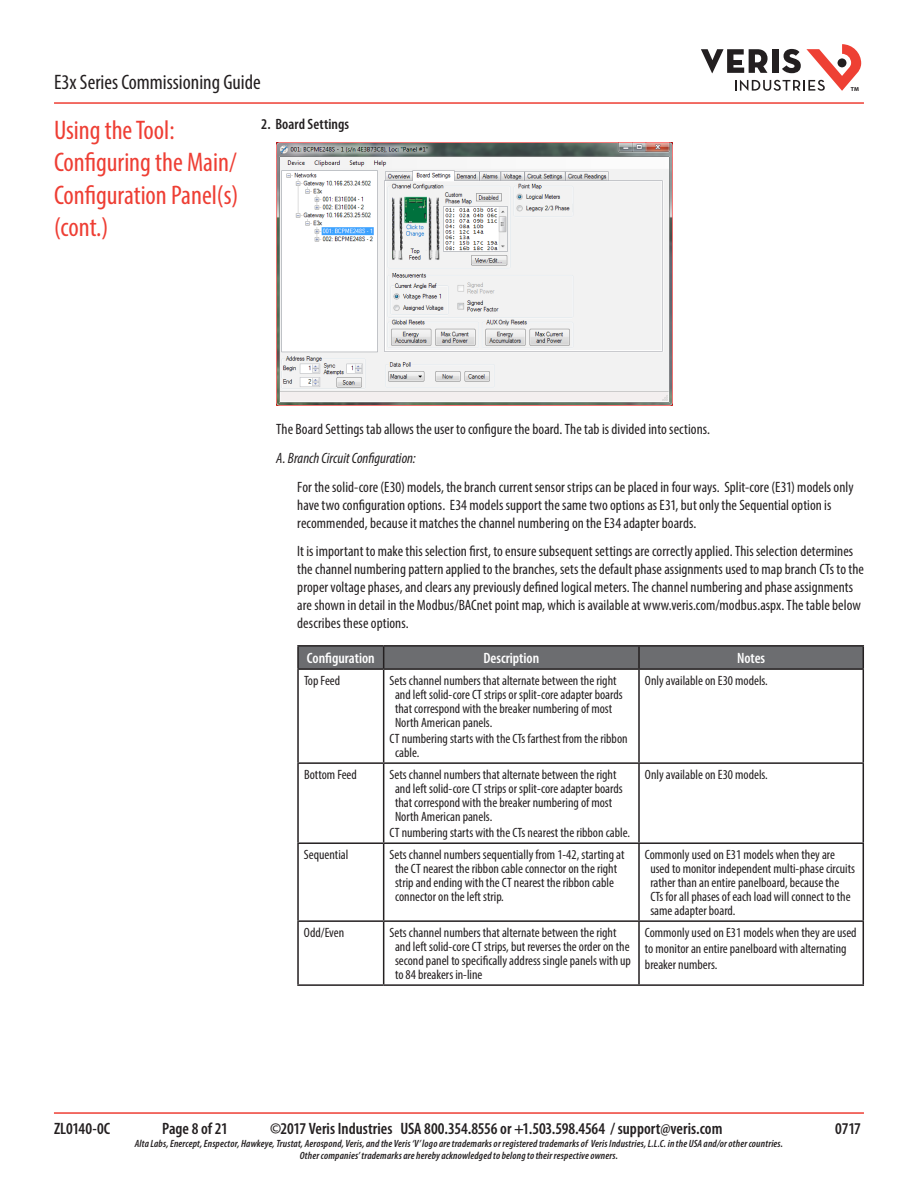
<style>
.page{position:relative;width:918px;height:1188px;background:#fff}
.page>*{position:absolute;margin:0;border:0;box-sizing:border-box;transform-origin:0 0}
.t1{font:condensed 27px/32.4px "Myriad Pro";color:#ee3e34}
.t2{font:condensed 21px "Myriad Pro";color:#231f20}
.t3{font:600 condensed 16.5px "Myriad Pro";color:#231f20}
.t4{font:condensed 15px/18px "Myriad Pro";letter-spacing:.005em;color:#231f20}
.t5{font:italic condensed 15px "Myriad Pro";color:#231f20}
.t6{font:600 condensed 15px "Myriad Pro";color:#fff}
.t7{font:600 condensed 15px "Myriad Pro";letter-spacing:.005em;color:#231f20}
.t8{font:condensed 13.5px/14px "Myriad Pro";color:#231f20}
.t9{font:italic 600 condensed 10.5px/12.6px "Myriad Pro";letter-spacing:.015em;color:#231f20;text-align:center}
.t10{font:700 5.85px "Myriad Pro";color:#231f20}
</style>
<div class="page">
<hr style="left:54px;top:1112px;width:810px;height:2px;background:#ee3e34">
<hr style="left:54px;top:102px;width:810px;height:2px;background:#ee3e34">
<svg style="left:701px;top:44px;width:160px;height:47px"></svg>
<div style="left:838px;top:58px;width:8px;height:9px;background:#231f20;border-radius:50%"></div>
<img style="left:276px;top:143px;width:397px;height:262px">
<hr style="left:297px;top:645px;width:87px;height:2px;background:#231f20">
<hr style="left:297px;top:647px;width:2px;height:21px;background:#231f20">
<hr style="left:384px;top:645px;width:255px;height:2px;background:#231f20">
<hr style="left:639px;top:645px;width:225px;height:2px;background:#231f20">
<div style="left:298px;top:646px;width:566px;height:22px;background:#6c6d70"></div>
<hr style="left:297px;top:668px;width:87px;height:2px;background:#231f20">
<hr style="left:297px;top:670px;width:2px;height:92px;background:#231f20">
<hr style="left:384px;top:668px;width:255px;height:2px;background:#231f20">
<hr style="left:383px;top:670px;width:1px;height:92px;background:#231f20">
<hr style="left:639px;top:668px;width:225px;height:2px;background:#231f20">
<hr style="left:638px;top:670px;width:2px;height:92px;background:#231f20">
<hr style="left:863px;top:670px;width:1px;height:92px;background:#231f20">
<hr style="left:297px;top:762px;width:87px;height:2px;background:#231f20">
<hr style="left:297px;top:764px;width:2px;height:78px;background:#231f20">
<hr style="left:384px;top:762px;width:255px;height:2px;background:#231f20">
<hr style="left:383px;top:764px;width:1px;height:78px;background:#231f20">
<hr style="left:639px;top:762px;width:225px;height:2px;background:#231f20">
<hr style="left:638px;top:764px;width:2px;height:78px;background:#231f20">
<hr style="left:863px;top:764px;width:1px;height:78px;background:#231f20">
<hr style="left:297px;top:842px;width:87px;height:2px;background:#231f20">
<hr style="left:297px;top:844px;width:2px;height:76px;background:#231f20">
<hr style="left:384px;top:842px;width:255px;height:2px;background:#231f20">
<hr style="left:383px;top:844px;width:1px;height:76px;background:#231f20">
<hr style="left:639px;top:842px;width:225px;height:2px;background:#231f20">
<hr style="left:638px;top:844px;width:2px;height:76px;background:#231f20">
<hr style="left:863px;top:844px;width:1px;height:76px;background:#231f20">
<hr style="left:297px;top:920px;width:87px;height:2px;background:#231f20">
<hr style="left:297px;top:922px;width:2px;height:62px;background:#231f20">
<hr style="left:384px;top:920px;width:255px;height:2px;background:#231f20">
<hr style="left:383px;top:922px;width:1px;height:62px;background:#231f20">
<hr style="left:639px;top:920px;width:225px;height:2px;background:#231f20">
<hr style="left:638px;top:922px;width:2px;height:62px;background:#231f20">
<hr style="left:863px;top:922px;width:1px;height:62px;background:#231f20">
<hr style="left:297px;top:984px;width:87px;height:2px;background:#231f20">
<hr style="left:384px;top:984px;width:255px;height:2px;background:#231f20">
<hr style="left:639px;top:984px;width:225px;height:2px;background:#231f20">
<h2 class="t2" style="left:54px;top:70px;width:208px">E3x Series Commissioning Guide</h2>
<h1 class="t1" style="left:54px;top:114px;width:186px">Using the Tool:<br>Configuring the Main/<br>Configuration Panel(s) (cont.)</h1>
<p class="t7" style="left:261px;top:116px;width:89px">2. Board Settings</p>
<p class="t10" style="left:851px;top:85px;width:10px">TM</p>
<p class="t4" style="left:276px;top:420px;width:435px">The Board Settings tab allows the user to configure the board. The tab is divided into sections.</p>
<p class="t5" style="left:276px;top:449px;width:141px">A. Branch Circuit Configuration:</p>
<p class="t4" style="left:297px;top:477px;width:558px">For the solid-core (E30) models, the branch current sensor strips can be placed in four ways. Split-core (E31) models only have two configuration options. E34 models support the same two options as E31, but only the Sequential option is recommended, because it matches the channel numbering on the E34 adapter boards.</p>
<p class="t4" style="left:297px;top:542px;width:568px">It is important to make this selection first, to ensure subsequent settings are correctly applied. This selection determines the channel numbering pattern applied to the branches, sets the default phase assignments used to map branch CTs to the proper voltage phases, and clears any previously defined logical meters. The channel numbering and phase assignments are shown in detail in the Modbus/BACnet point map, which is available at www.veris.com/modbus.aspx. The table below describes these options.</p>
<p class="t6" style="left:307px;top:650px;width:69px">Configuration</p>
<p class="t6" style="left:483px;top:650px;width:57px">Description</p>
<p class="t6" style="left:737px;top:650px;width:30px">Notes</p>
<p class="t8" style="left:304px;top:674px;width:38px">Top Feed</p>
<p class="t8" style="left:395px;top:674px;width:229px;text-indent:-5px">Sets channel numbers that alternate between the right and left solid-core CT strips or split-core adapter boards that correspond with the breaker numbering of most North American panels.</p>
<p class="t8" style="left:395px;top:732px;width:234px;text-indent:-5px">CT numbering starts with the CTs farthest from the ribbon cable.</p>
<p class="t8" style="left:645px;top:674px;width:124px">Only available on E30 models.</p>
<p class="t8" style="left:304px;top:768px;width:54px">Bottom Feed</p>
<p class="t8" style="left:395px;top:768px;width:229px;text-indent:-5px">Sets channel numbers that alternate between the right and left solid-core CT strips or split-core adapter boards that correspond with the breaker numbering of most North American panels.</p>
<p class="t8" style="left:390px;top:826px;width:242px">CT numbering starts with the CTs nearest the ribbon cable.</p>
<p class="t8" style="left:645px;top:768px;width:124px">Only available on E30 models.</p>
<p class="t8" style="left:304px;top:848px;width:46px">Sequential</p>
<p class="t8" style="left:395px;top:848px;width:231px;text-indent:-5px">Sets channel numbers sequentially from 1-42, starting at the CT nearest the ribbon cable connector on the right strip and ending with the CT nearest the ribbon cable connector on the left strip.</p>
<p class="t8" style="left:650px;top:848px;width:206px;text-indent:-5px">Commonly used on E31 models when they are used to monitor independent multi-phase circuits rather than an entire panelboard, because the CTs for all phases of each load will connect to the same adapter board.</p>
<p class="t8" style="left:304px;top:926px;width:42px">Odd/Even</p>
<p class="t8" style="left:395px;top:926px;width:237px;text-indent:-5px">Sets channel numbers that alternate between the right and left solid-core CT strips, but reverses the order on the second panel to specifically address single panels with up to 84 breakers in-line</p>
<p class="t8" style="left:645px;top:925px;width:213px;line-height:16px">Commonly used on E31 models when they are used to monitor an entire panelboard with alternating breaker numbers.</p>
<p class="t3" style="left:54px;top:1119px;width:58px">ZL0140-0C</p>
<p class="t3" style="left:162px;top:1119px;width:67px">Page 8 of 21</p>
<p class="t3" style="left:270px;top:1119px;width:454px">©2017 Veris Industries USA 800.354.8556 or +1.503.598.4564 / support@veris.com</p>
<p class="t3" style="left:835px;top:1119px;width:27px">0717</p>
<p class="t9" style="left:135px;top:1137px;width:650px">Alta Labs, Enercept, Enspector, Hawkeye, Trustat, Aerospond, Veris, and the Veris ‘V’ logo are trademarks or registered trademarks of Veris Industries, L.L.C. in the USA and/or other countries.<br>Other companies’ trademarks are hereby acknowledged to belong to their respective owners.</p>
</div>
